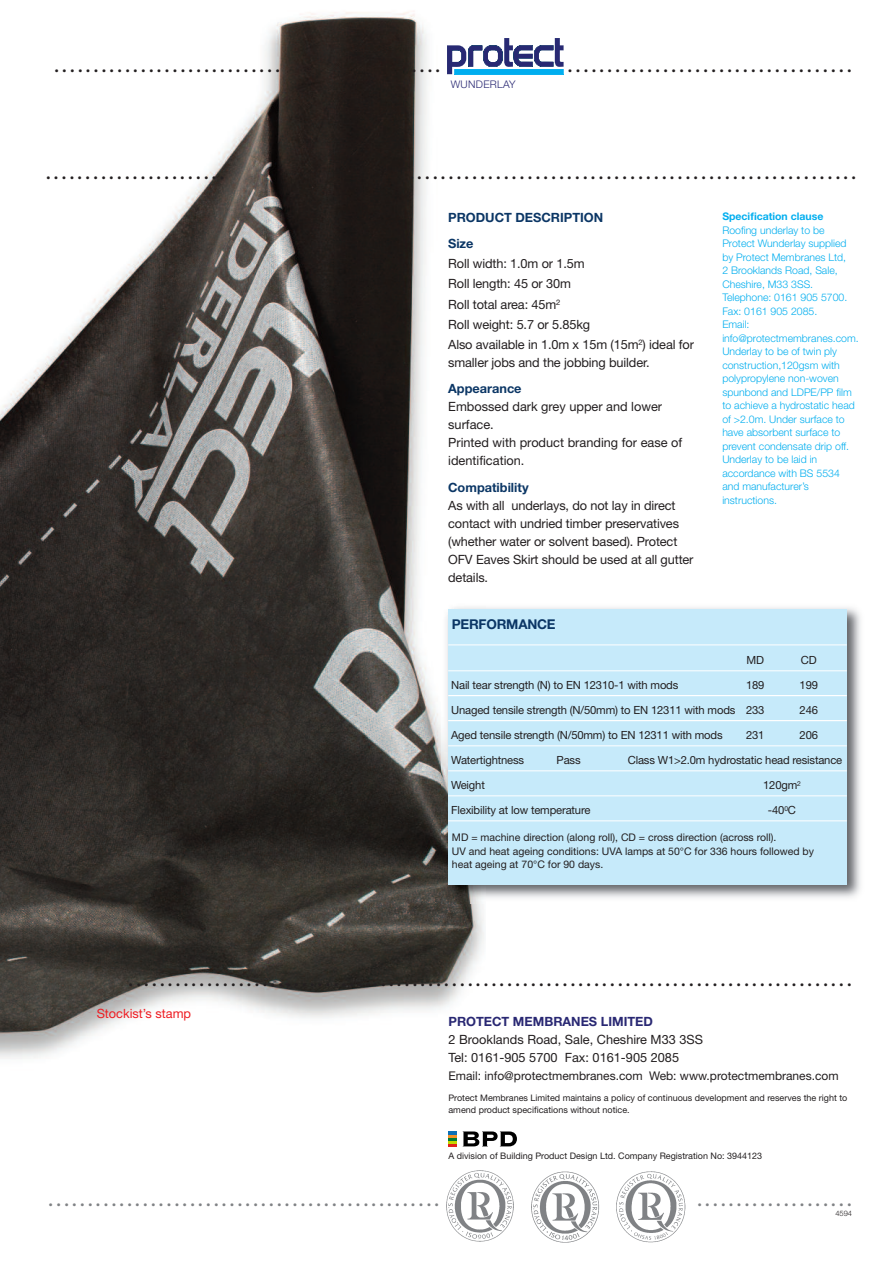
<style>
.page{position:relative;width:893px;height:1263px;background:#fff}
.page>*{position:absolute;margin:0;border:0;box-sizing:border-box;transform-origin:0 0}
.t1{font:700 21px "Clearface";color:#231f20}
.t2{font:700 21px "Clearface";color:#808285}
.t3{font:700 13.5px "Helvetica Neue LT Std";letter-spacing:-.015em;color:#0b3665}
.t4{font:12.75px/18px "Helvetica Neue LT Std";letter-spacing:-.01em;color:#231f20}
.t5{font:700 12.75px/26.5px "Helvetica Neue LT Std";color:#0b3665}
.t6{font:700 12.75px "Helvetica Neue LT Std";color:#292873}
.t7{font:12.75px "Helvetica Neue LT Std";color:#ee1d23}
.t8{font:12px "Helvetica Neue LT Std";color:#231f20}
.t9{font:11.25px "Helvetica Neue LT Std";letter-spacing:-.015em;color:#231f20}
.t10{font:300 10.5px/13.5px "Helvetica Neue LT Std";color:#00aeef}
.t11{font:10.5px/13.5px "Helvetica Neue LT Std";color:#231f20}
.t12{font:700 10.5px "Helvetica Neue LT Std";color:#00aeef}
.t13{font:300 10.5px "Helvetica Neue LT Std";letter-spacing:.03em;color:#292873}
.t14{font:9px/12px "Helvetica Neue LT Std";color:#231f20}
.t15{font:300 7.5px "Helvetica Neue LT Std";color:#231f20}
</style>
<div class="page">
<img style="left:0;top:12px;width:486px;height:1047px">
<svg style="left:447px;top:38px;width:117px;height:36px"></svg>
<img style="left:446px;top:1170px;width:68px;height:72px">
<img style="left:531px;top:1171px;width:68px;height:72px">
<img style="left:616px;top:1171px;width:70px;height:71px">
<svg style="left:448px;top:1131px;width:9px;height:15px"></svg>
<svg style="left:463px;top:1131px;width:54px;height:15px"></svg>
<img style="left:442px;top:602px;width:419px;height:302px">
<div style="left:448px;top:609px;width:399px;height:275px;background:#c6eafa"></div>
<hr style="left:448px;top:644px;width:399px;height:1px;background:#fff">
<hr style="left:448px;top:670px;width:399px;height:1px;background:#fff">
<hr style="left:448px;top:695px;width:399px;height:1px;background:#fff">
<hr style="left:448px;top:720px;width:399px;height:1px;background:#fff">
<hr style="left:448px;top:745px;width:399px;height:1px;background:#fff">
<hr style="left:448px;top:770px;width:399px;height:1px;background:#fff">
<hr style="left:448px;top:795px;width:399px;height:1px;background:#fff">
<hr style="left:448px;top:820px;width:399px;height:1px;background:#fff">
<h1 class="t1" style="left:54px;top:56px;width:228px">.............................</h1>
<h1 class="t1" style="left:412px;top:56px;width:30px">....</h1>
<h1 class="t1" style="left:567px;top:56px;width:286px">....................................</h1>
<p class="t13" style="left:451px;top:80px;width:66px">WUNDERLAY</p>
<h1 class="t1" style="left:46px;top:163px;width:180px">.......................</h1>
<h1 class="t1" style="left:409px;top:163px;width:449px">.........................................................</h1>
<p class="t5" style="left:448px;top:205px;width:157px">PRODUCT DESCRIPTION<br>Size</p>
<p class="t4" style="left:448px;top:255px;width:247px;line-height:20.1px">Roll width: 1.0m or 1.5m<br>Roll length: 45 or 30m<br>Roll total area: 45m<sup>2<br></sup>Roll weight: 5.7 or 5.85kg<br>Also available in 1.0m x 15m (15m<sup>2</sup>) ideal for</p>
<p class="t4" style="left:448px;top:355px;width:203px">smaller jobs and the jobbing builder.</p>
<p class="t5" style="left:448px;top:377px;width:75px">Appearance</p>
<p class="t4" style="left:448px;top:399px;width:236px">Embossed dark grey upper and lower surface.<br>Printed with product branding for ease of identification.</p>
<p class="t5" style="left:448px;top:475px;width:82px">Compatibility</p>
<p class="t4" style="left:448px;top:498px;width:247px">As with all underlays, do not lay in direct contact with undried timber preservatives (whether water or solvent based). Protect OFV Eaves Skirt should be used at all gutter details.</p>
<p class="t3" style="left:452px;top:619px;width:105px">PERFORMANCE</p>
<p class="t12" style="left:722px;top:213px;width:103px">Specification clause</p>
<p class="t10" style="left:722px;top:224px;width:138px">Roofing underlay to be<br>Protect Wunderlay supplied by Protect Membranes Ltd,<br>2 Brooklands Road, Sale,<br>Cheshire, M33 3SS.<br>Telephone: 0161 905 5700.<br>Fax: 0161 905 2085.<br>Email: info@protectmembranes.com.<br>Underlay to be of twin ply construction,120gsm with polypropylene non-woven spunbond and LDPE/PP film to achieve a hydrostatic head of &gt;2.0m. Under surface to have absorbent surface to prevent condensate drip off.<br>Underlay to be laid in accordance with BS 5534 and manufacturer’s instructions.</p>
<p class="t9" style="left:746px;top:656px;width:19px">MD</p>
<p class="t9" style="left:801px;top:656px;width:17px">CD</p>
<p class="t9" style="left:451px;top:681px;width:229px">Nail tear strength (N) to EN 12310-1 with mods</p>
<p class="t9" style="left:746px;top:681px;width:20px">189</p>
<p class="t9" style="left:800px;top:681px;width:20px">199</p>
<p class="t9" style="left:451px;top:706px;width:315px">Unaged tensile strength (N/50mm) to EN 12311 with mods 233</p>
<p class="t9" style="left:800px;top:706px;width:20px">246</p>
<p class="t9" style="left:451px;top:731px;width:273px">Aged tensile strength (N/50mm) to EN 12311 with mods</p>
<p class="t9" style="left:746px;top:731px;width:20px">231</p>
<p class="t9" style="left:800px;top:731px;width:20px">206</p>
<p class="t9" style="left:451px;top:756px;width:75px">Watertightness</p>
<p class="t9" style="left:557px;top:756px;width:26px">Pass</p>
<p class="t9" style="left:628px;top:756px;width:216px">Class W1&gt;2.0m hydrostatic head resistance</p>
<p class="t9" style="left:451px;top:781px;width:35px">Weight</p>
<p class="t9" style="left:763px;top:781px;width:39px">120gm<sup>2</sup></p>
<p class="t9" style="left:451px;top:806px;width:141px">Flexibility at low temperature</p>
<p class="t9" style="left:768px;top:806px;width:30px">-40<sup>0</sup>C</p>
<p class="t11" style="left:452px;top:832px;width:364px">MD = machine direction (along roll), CD = cross direction (across roll).<br>UV and heat ageing conditions: UVA lamps at 50°C for 336 hours followed by heat ageing at 70°C for 90 days.</p>
<h1 class="t1" style="left:128px;top:970px;width:725px">............................................................................................</h1>
<p class="t6" style="left:448px;top:1017px;width:206px">PROTECT MEMBRANES LIMITED</p>
<p class="t4" style="left:448px;top:1032px;width:256px">2 Brooklands Road, Sale, Cheshire M33 3SS<br>Tel: 0161-905 5700 Fax: 0161-905 2085</p>
<p class="t8" style="left:448px;top:1072px;width:392px">Email: info@protectmembranes.com Web: www.protectmembranes.com</p>
<p class="t14" style="left:448px;top:1092px;width:400px">Protect Membranes Limited maintains a policy of continuous development and reserves the right to amend product specifications without notice.</p>
<p class="t14" style="left:448px;top:1151px;width:315px">A division of Building Product Design Ltd. Company Registration No: 3944123</p>
<p class="t7" style="left:97px;top:1008px;width:96px">Stockist’s stamp</p>
<h1 class="t2" style="left:48px;top:1190px;width:393px">..................................................</h1>
<h1 class="t2" style="left:697px;top:1190px;width:156px">....................</h1>
<p class="t15" style="left:835px;top:1211px;width:18px">4594</p>
</div>
